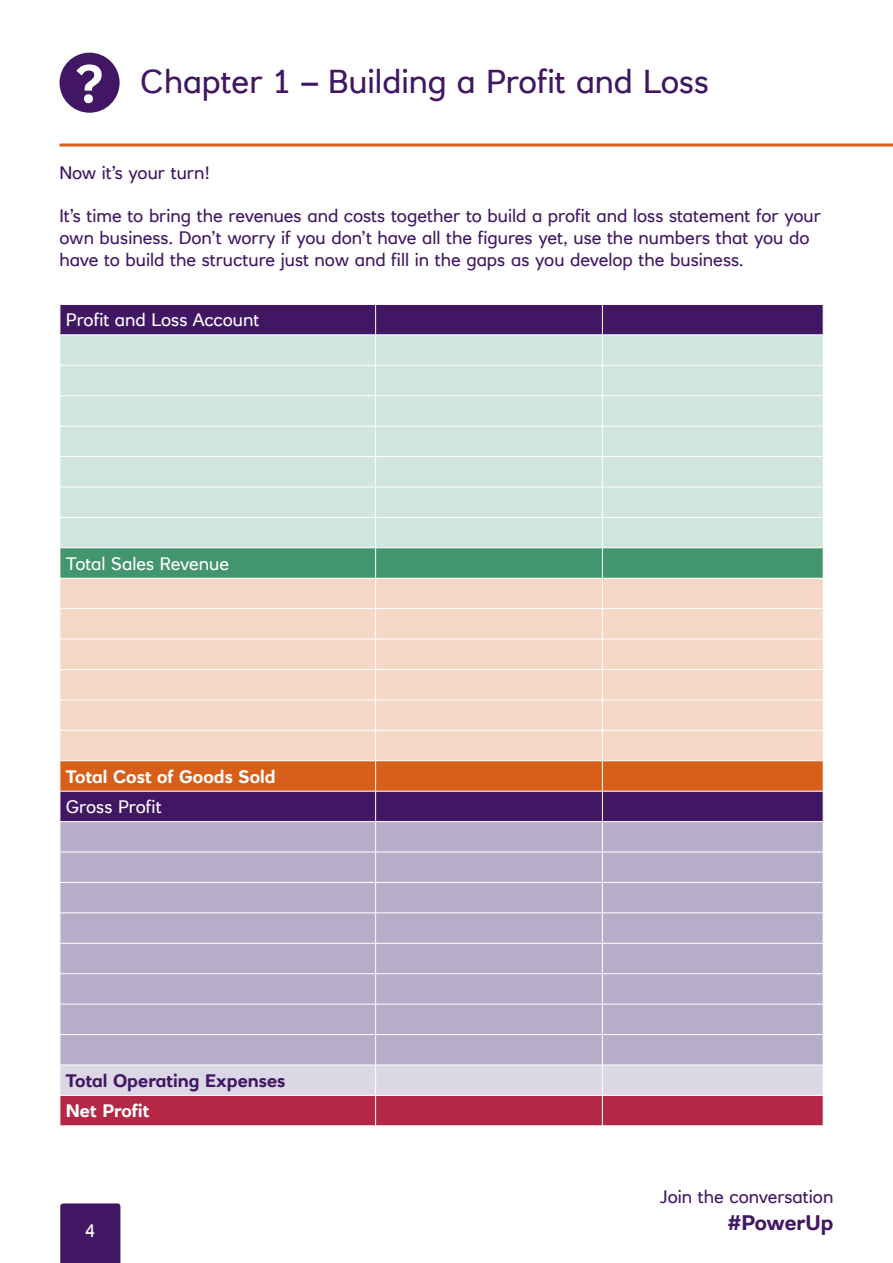
<style>
.page{position:relative;width:893px;height:1263px;background:#fff}
.page>*{position:absolute;margin:0;border:0;box-sizing:border-box;transform-origin:0 0}
.t1{font:33px "RN House Sans";color:#411663}
.t2{font:700 21px "RN House Sans";letter-spacing:-.005em;color:#411663}
.t3{font:18px/21.6px "RN House Sans";color:#411663}
.t4{font:18px "RN House Sans";color:#fff}
.t5{font:700 18px "RN House Sans";color:#fff}
.t6{font:700 18px "RN House Sans";color:#411663}
</style>
<div class="page">
<div style="left:60px;top:1203px;width:60px;height:60px;background:#411663"></div>
<hr style="left:60px;top:144px;width:833px;height:3px;background:#d75f19">
<div style="left:60px;top:53px;width:60px;height:60px;background:#411663;border-radius:50%"></div>
<svg style="left:76px;top:64px;width:26px;height:39px"></svg>
<div style="left:61px;top:305px;width:762px;height:516px;background:#411663"></div>
<div style="left:61px;top:335px;width:762px;height:182px;background:#d0e5db"></div>
<div style="left:61px;top:609px;width:762px;height:121px;background:#f5d7c6"></div>
<div style="left:61px;top:822px;width:762px;height:212px;background:#b8adc8"></div>
<svg style="left:60px;top:305px;width:1px;height:29px"></svg>
<svg style="left:375px;top:305px;width:1px;height:29px"></svg>
<svg style="left:602px;top:305px;width:1px;height:29px"></svg>
<svg style="left:823px;top:305px;width:1px;height:29px"></svg>
<hr style="left:60px;top:334px;width:316px;height:1px;background:#fff">
<hr style="left:376px;top:334px;width:226px;height:1px;background:#fff">
<hr style="left:375px;top:335px;width:1px;height:30px;background:#fff">
<hr style="left:602px;top:334px;width:222px;height:1px;background:#fff">
<hr style="left:602px;top:335px;width:1px;height:30px;background:#fff">
<hr style="left:60px;top:365px;width:316px;height:1px;background:#fff">
<svg style="left:60px;top:366px;width:1px;height:29px"></svg>
<hr style="left:376px;top:365px;width:226px;height:1px;background:#fff">
<svg style="left:375px;top:366px;width:1px;height:29px"></svg>
<hr style="left:602px;top:365px;width:222px;height:1px;background:#fff">
<svg style="left:602px;top:366px;width:1px;height:29px"></svg>
<hr style="left:60px;top:395px;width:316px;height:1px;background:#fff">
<hr style="left:376px;top:395px;width:226px;height:1px;background:#fff">
<hr style="left:375px;top:396px;width:1px;height:30px;background:#fff">
<hr style="left:602px;top:395px;width:222px;height:1px;background:#fff">
<hr style="left:602px;top:396px;width:1px;height:30px;background:#fff">
<hr style="left:60px;top:426px;width:316px;height:1px;background:#fff">
<hr style="left:376px;top:426px;width:226px;height:1px;background:#fff">
<hr style="left:375px;top:426px;width:1px;height:30px;background:#fff">
<hr style="left:602px;top:426px;width:222px;height:1px;background:#fff">
<hr style="left:602px;top:426px;width:1px;height:30px;background:#fff">
<hr style="left:60px;top:456px;width:316px;height:1px;background:#fff">
<hr style="left:376px;top:456px;width:226px;height:1px;background:#fff">
<hr style="left:375px;top:457px;width:1px;height:30px;background:#fff">
<hr style="left:602px;top:456px;width:222px;height:1px;background:#fff">
<hr style="left:602px;top:457px;width:1px;height:30px;background:#fff">
<hr style="left:60px;top:487px;width:316px;height:1px;background:#fff">
<hr style="left:376px;top:487px;width:226px;height:1px;background:#fff">
<hr style="left:375px;top:487px;width:1px;height:30px;background:#fff">
<hr style="left:602px;top:487px;width:222px;height:1px;background:#fff">
<hr style="left:602px;top:487px;width:1px;height:30px;background:#fff">
<hr style="left:60px;top:517px;width:316px;height:1px;background:#fff">
<hr style="left:376px;top:517px;width:226px;height:1px;background:#fff">
<hr style="left:602px;top:517px;width:222px;height:1px;background:#fff">
<svg style="left:60px;top:518px;width:764px;height:90px;background:#aec7b1"></svg>
<hr style="left:60px;top:791px;width:316px;height:1px;background:#fff">
<hr style="left:376px;top:791px;width:226px;height:1px;background:#fff">
<hr style="left:375px;top:791px;width:1px;height:30px;background:#fff">
<hr style="left:602px;top:791px;width:222px;height:1px;background:#fff">
<hr style="left:602px;top:791px;width:1px;height:30px;background:#fff">
<hr style="left:375px;top:822px;width:1px;height:30px;background:#fff">
<hr style="left:602px;top:822px;width:1px;height:30px;background:#fff">
<hr style="left:60px;top:852px;width:316px;height:1px;background:#fff">
<hr style="left:376px;top:852px;width:226px;height:1px;background:#fff">
<hr style="left:375px;top:852px;width:1px;height:30px;background:#fff">
<hr style="left:602px;top:852px;width:222px;height:1px;background:#fff">
<hr style="left:602px;top:852px;width:1px;height:30px;background:#fff">
<hr style="left:60px;top:882px;width:316px;height:1px;background:#fff">
<svg style="left:60px;top:883px;width:1px;height:29px"></svg>
<hr style="left:376px;top:882px;width:226px;height:1px;background:#fff">
<svg style="left:375px;top:883px;width:1px;height:29px"></svg>
<hr style="left:602px;top:882px;width:222px;height:1px;background:#fff">
<svg style="left:602px;top:883px;width:1px;height:29px"></svg>
<hr style="left:60px;top:912px;width:316px;height:1px;background:#fff">
<hr style="left:376px;top:912px;width:226px;height:1px;background:#fff">
<hr style="left:375px;top:913px;width:1px;height:30px;background:#fff">
<hr style="left:602px;top:912px;width:222px;height:1px;background:#fff">
<hr style="left:602px;top:913px;width:1px;height:30px;background:#fff">
<hr style="left:60px;top:943px;width:316px;height:1px;background:#fff">
<svg style="left:60px;top:944px;width:1px;height:29px"></svg>
<hr style="left:376px;top:943px;width:226px;height:1px;background:#fff">
<svg style="left:375px;top:944px;width:1px;height:29px"></svg>
<hr style="left:602px;top:943px;width:222px;height:1px;background:#fff">
<svg style="left:602px;top:944px;width:1px;height:29px"></svg>
<hr style="left:60px;top:973px;width:316px;height:1px;background:#fff">
<hr style="left:376px;top:973px;width:226px;height:1px;background:#fff">
<hr style="left:375px;top:974px;width:1px;height:30px;background:#fff">
<hr style="left:602px;top:973px;width:222px;height:1px;background:#fff">
<hr style="left:602px;top:974px;width:1px;height:30px;background:#fff">
<hr style="left:60px;top:1004px;width:316px;height:1px;background:#fff">
<hr style="left:376px;top:1004px;width:226px;height:1px;background:#fff">
<hr style="left:375px;top:1004px;width:1px;height:30px;background:#fff">
<hr style="left:602px;top:1004px;width:222px;height:1px;background:#fff">
<hr style="left:602px;top:1004px;width:1px;height:30px;background:#fff">
<svg style="left:60px;top:1035px;width:764px;height:90px;background:#c492a9"></svg>
<hr style="left:60px;top:608px;width:316px;height:1px;background:#fff">
<hr style="left:376px;top:608px;width:226px;height:1px;background:#fff">
<hr style="left:375px;top:609px;width:1px;height:30px;background:#fff">
<hr style="left:602px;top:608px;width:222px;height:1px;background:#fff">
<hr style="left:602px;top:609px;width:1px;height:30px;background:#fff">
<hr style="left:60px;top:639px;width:316px;height:1px;background:#fff">
<hr style="left:376px;top:639px;width:226px;height:1px;background:#fff">
<hr style="left:375px;top:639px;width:1px;height:30px;background:#fff">
<hr style="left:602px;top:639px;width:222px;height:1px;background:#fff">
<hr style="left:602px;top:639px;width:1px;height:30px;background:#fff">
<hr style="left:60px;top:669px;width:316px;height:1px;background:#fff">
<svg style="left:60px;top:670px;width:1px;height:29px"></svg>
<hr style="left:376px;top:669px;width:226px;height:1px;background:#fff">
<svg style="left:375px;top:670px;width:1px;height:29px"></svg>
<hr style="left:602px;top:669px;width:222px;height:1px;background:#fff">
<svg style="left:602px;top:670px;width:1px;height:29px"></svg>
<hr style="left:60px;top:699px;width:316px;height:1px;background:#fff">
<hr style="left:376px;top:699px;width:226px;height:1px;background:#fff">
<hr style="left:375px;top:700px;width:1px;height:30px;background:#fff">
<hr style="left:602px;top:699px;width:222px;height:1px;background:#fff">
<hr style="left:602px;top:700px;width:1px;height:30px;background:#fff">
<hr style="left:60px;top:730px;width:316px;height:1px;background:#fff">
<hr style="left:376px;top:730px;width:226px;height:1px;background:#fff">
<hr style="left:602px;top:730px;width:222px;height:1px;background:#fff">
<svg style="left:60px;top:731px;width:764px;height:60px;background:#e69b70"></svg>
<hr style="left:60px;top:760px;width:316px;height:1px;background:#fff">
<hr style="left:376px;top:760px;width:226px;height:1px;background:#fff">
<hr style="left:602px;top:760px;width:222px;height:1px;background:#fff">
<h1 class="t1" style="left:140px;top:61px;width:570px">Chapter 1 – Building a Profit and Loss</h1>
<p class="t3" style="left:60px;top:162px;width:152px">Now it’s your turn!</p>
<p class="t3" style="left:60px;top:205px;width:763px">It’s time to bring the revenues and costs together to build a profit and loss statement for your own business. Don’t worry if you don’t have all the figures yet, use the numbers that you do have to build the structure just now and fill in the gaps as you develop the business.</p>
<p class="t4" style="left:66px;top:309px;width:195px">Profit and Loss Account</p>
<p class="t4" style="left:66px;top:552px;width:165px">Total Sales Revenue</p>
<p class="t5" style="left:66px;top:765px;width:211px">Total Cost of Goods Sold</p>
<p class="t4" style="left:66px;top:796px;width:97px">Gross Profit</p>
<p class="t6" style="left:66px;top:1069px;width:221px">Total Operating Expenses</p>
<p class="t5" style="left:66px;top:1100px;width:85px">Net Profit</p>
<p class="t4" style="left:85px;top:1220px;width:11px">4</p>
<p class="t3" style="left:660px;top:1186px;width:175px">Join the conversation</p>
<p class="t2" style="left:727px;top:1209px;width:107px">#PowerUp</p>
</div>
